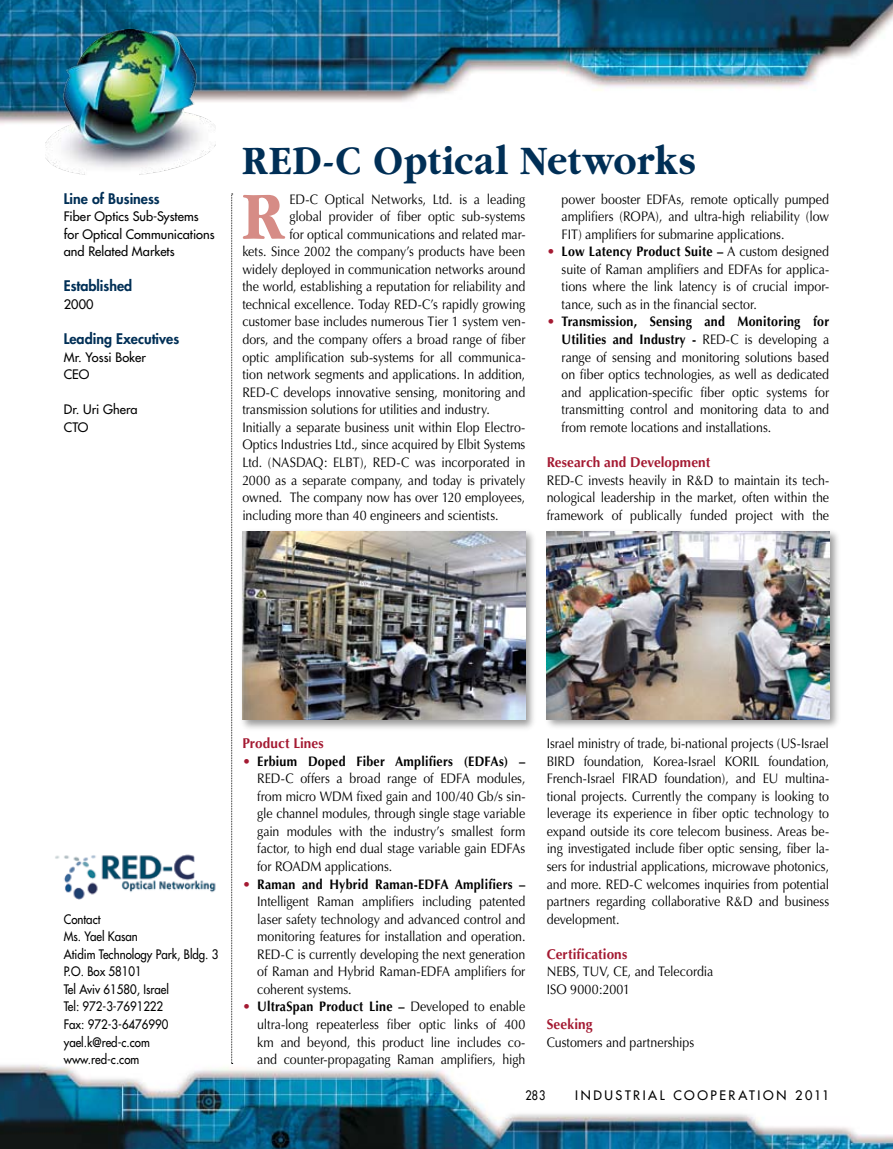
<style>
.page{position:relative;width:893px;height:1149px;background:#fff}
.page>*{position:absolute;margin:0;border:0;box-sizing:border-box;transform-origin:0 0}
.t1{font:700 70.2px "Garamond";color:#d68c86;scale:.9 1}
.t2{font:700 42px "Garamond";letter-spacing:.02em;color:#002f56;scale:.9 1}
.t3{font:700 14.25px "Optima";letter-spacing:.005em;color:#a41a32;scale:.95 1}
.t4{font:800 14.25px "Futura";color:#002f56}
.t5{font:13.8px/17.5px "Optima";letter-spacing:-.005em;color:#000;text-align:justify;scale:.9 1}
.t6{font:700 13.8px "Optima";letter-spacing:.02em;color:#000;scale:.9 1}
.t7{font:700 13.8px "Optima";color:#a41a32}
.t8{font:12.75px/17.5px "Futura";color:#000;scale:.9 1}
.t9{font:12.75px/17.5px "Futura";color:#000}
.t10{font:12.75px "Futura";letter-spacing:.2em;color:#000}
.t11{font:12.75px "Futura";color:#000;scale:.85 1}
.s1{font-weight:700}
</style>
<div class="page">
<img style="left:0;top:1063px;width:893px;height:85px">
<img style="left:0;top:0;width:893px;height:146px">
<img style="left:46px;top:29px;width:170px;height:146px">
<svg style="left:231px;top:193px;width:2px;height:870px"></svg>
<img style="left:55px;top:854px;width:161px;height:46px">
<div style="left:239px;top:527px;width:299px;height:204px;background:#000;opacity:.4"></div>
<img style="left:242px;top:531px;width:283px;height:188px">
<div style="left:543px;top:527px;width:298px;height:203px;background:#000;opacity:.4"></div>
<img style="left:547px;top:531px;width:282px;height:188px">
<p class="t4" style="left:64px;top:189px;width:98px">Line of Business</p>
<p class="t9" style="left:64px;top:207px;width:152px">Fiber Optics Sub-Systems for Optical Communications and Related Markets</p>
<p class="t4" style="left:64px;top:276px;width:70px">Established</p>
<p class="t9" style="left:64px;top:295px;width:31px">2000</p>
<p class="t4" style="left:64px;top:329px;width:117px">Leading Executives</p>
<p class="t9" style="left:64px;top:348px;width:84px">Mr. Yossi Boker<br>CEO</p>
<p class="t9" style="left:64px;top:400px;width:75px">Dr. Uri Ghera<br>CTO</p>
<h2 class="t2" style="left:242px;top:138px;width:506px">RED-C Optical Networks</h2>
<h1 class="t1" style="left:242px;top:177px;width:48px">R</h1>
<p class="t5" style="left:289px;top:190px;width:264px">ED-C Optical Networks, Ltd. is a leading</p>
<p class="t5" style="left:562px;top:190px;width:299px;text-align:left">power booster EDFAs, remote optically pumped amplifiers (ROPA), and ultra-high reliability (low FIT) amplifiers for submarine applications.<br><span class="s1">Low Latency Product Suite –</span> A custom designed suite of Raman amplifiers and EDFAs for applica&shy;tions where the link latency is of crucial impor&shy;tance, such as in the financial sector.</p>
<p class="t5" style="left:562px;top:313px;width:299px"><span class="s1">Transmission, Sensing and Monitoring for Utilities and Industry -</span> RED-C is developing a range of sensing and monitoring solutions based on fiber optics technologies, as well as dedicated and application-specific fiber optic systems for transmitting control and monitoring data to and from remote locations and installations.</p>
<p class="t3" style="left:547px;top:453px;width:174px">Research and Development</p>
<p class="t5" style="left:547px;top:471px;width:315px">RED-C invests heavily in R&amp;D to maintain its tech&shy;nological leadership in the market, often within the framework of publically funded project with the</p>
<p class="t5" style="left:289px;top:208px;width:264px">global provider of fiber optic sub-systems</p>
<p class="t5" style="left:289px;top:225px;width:264px">for optical communications and related mar-</p>
<p class="t5" style="left:242px;top:243px;width:316px">kets. Since 2002 the company’s products have been</p>
<p class="t5" style="left:242px;top:260px;width:316px">widely deployed in communication networks around</p>
<p class="t5" style="left:242px;top:278px;width:316px">the world, establishing a reputation for reliability and</p>
<p class="t5" style="left:242px;top:295px;width:316px">technical excellence. Today RED-C’s rapidly growing</p>
<p class="t5" style="left:242px;top:313px;width:316px">customer base includes numerous Tier 1 system ven-</p>
<p class="t5" style="left:242px;top:330px;width:316px">dors, and the company offers a broad range of fiber</p>
<p class="t5" style="left:242px;top:348px;width:316px">optic amplification sub-systems for all communica-</p>
<p class="t5" style="left:242px;top:366px;width:316px">tion network segments and applications. In addition,</p>
<p class="t5" style="left:242px;top:383px;width:316px">RED-C develops innovative sensing, monitoring and</p>
<p class="t5" style="left:242px;top:401px;width:276px">transmission solutions for utilities and industry.</p>
<p class="t5" style="left:242px;top:418px;width:316px">Initially a separate business unit within Elop Electro-</p>
<p class="t5" style="left:242px;top:436px;width:316px">Optics Industries Ltd., since acquired by Elbit Systems</p>
<p class="t5" style="left:242px;top:453px;width:316px">Ltd. (NASDAQ: ELBT), RED-C was incorporated in</p>
<p class="t5" style="left:242px;top:471px;width:316px">2000 as a separate company, and today is privately</p>
<p class="t5" style="left:242px;top:488px;width:316px">owned. The company now has over 120 employees,</p>
<p class="t5" style="left:242px;top:506px;width:286px">including more than 40 engineers and scientists.</p>
<p class="t7" style="left:547px;top:243px;width:10px">•</p>
<p class="t7" style="left:547px;top:313px;width:10px">•</p>
<p class="t8" style="left:64px;top:909px;width:173px">Contact<br>Ms. Yael Kasan<br>Atidim Technology Park, Bldg. 3<br>P.O. Box 58101<br>Tel Aviv 61580, Israel<br>Tel: 972-3-7691222<br>Fax: 972-3-6476990 yael.k@red-c.com www.red-c.com</p>
<p class="t3" style="left:242px;top:734px;width:87px">Product Lines</p>
<p class="t6" style="left:257px;top:752px;width:299px">Erbium Doped Fiber Amplifiers (EDFAs) –</p>
<p class="t5" style="left:257px;top:769px;width:300px">RED-C offers a broad range of EDFA modules, from micro WDM fixed gain and 100/40 Gb/s sin&shy;gle channel modules, through single stage variable gain modules with the industry’s smallest form factor, to high end dual stage variable gain EDFAs for ROADM applications.</p>
<p class="t6" style="left:257px;top:875px;width:299px">Raman and Hybrid Raman-EDFA Amplifiers –</p>
<p class="t5" style="left:257px;top:892px;width:299px;text-align:left">Intelligent Raman amplifiers including patented laser safety technology and advanced control and monitoring features for installation and operation.<br>RED-C is currently developing the next generation of Raman and Hybrid Raman-EDFA amplifiers for coherent systems.<br><span class="s1">UltraSpan Product Line –</span> Developed to enable ultra-long repeaterless fiber optic links of 400 km and beyond, this product line includes co&shy;and counter-propagating Raman amplifiers, high</p>
<p class="t7" style="left:242px;top:752px;width:10px">•</p>
<p class="t7" style="left:242px;top:875px;width:10px">•</p>
<p class="t7" style="left:242px;top:998px;width:10px">•</p>
<p class="t5" style="left:547px;top:734px;width:315px">Israel ministry of trade, bi-national projects (US-Israel BIRD foundation, Korea-Israel KORIL foundation, French-Israel FIRAD foundation), and EU multina&shy;tional projects. Currently the company is looking to leverage its experience in fiber optic technology to expand outside its core telecom business. Areas be&shy;ing investigated include fiber optic sensing, fiber la&shy;sers for industrial applications, microwave photonics, and more. RED-C welcomes inquiries from potential partners regarding collaborative R&amp;D and business development.</p>
<p class="t3" style="left:547px;top:945px;width:86px">Certifications</p>
<p class="t5" style="left:547px;top:962px;width:187px">NEBS, TUV, CE, and Telecordia<br>ISO 9000:2001</p>
<p class="t3" style="left:547px;top:1015px;width:50px">Seeking</p>
<p class="t5" style="left:547px;top:1032px;width:166px">Customers and partnerships</p>
<p class="t11" style="left:526px;top:1086px;width:25px">283</p>
<p class="t10" style="left:575px;top:1086px;width:256px">INDUSTRIAL COOPERATION 2011</p>
</div>
